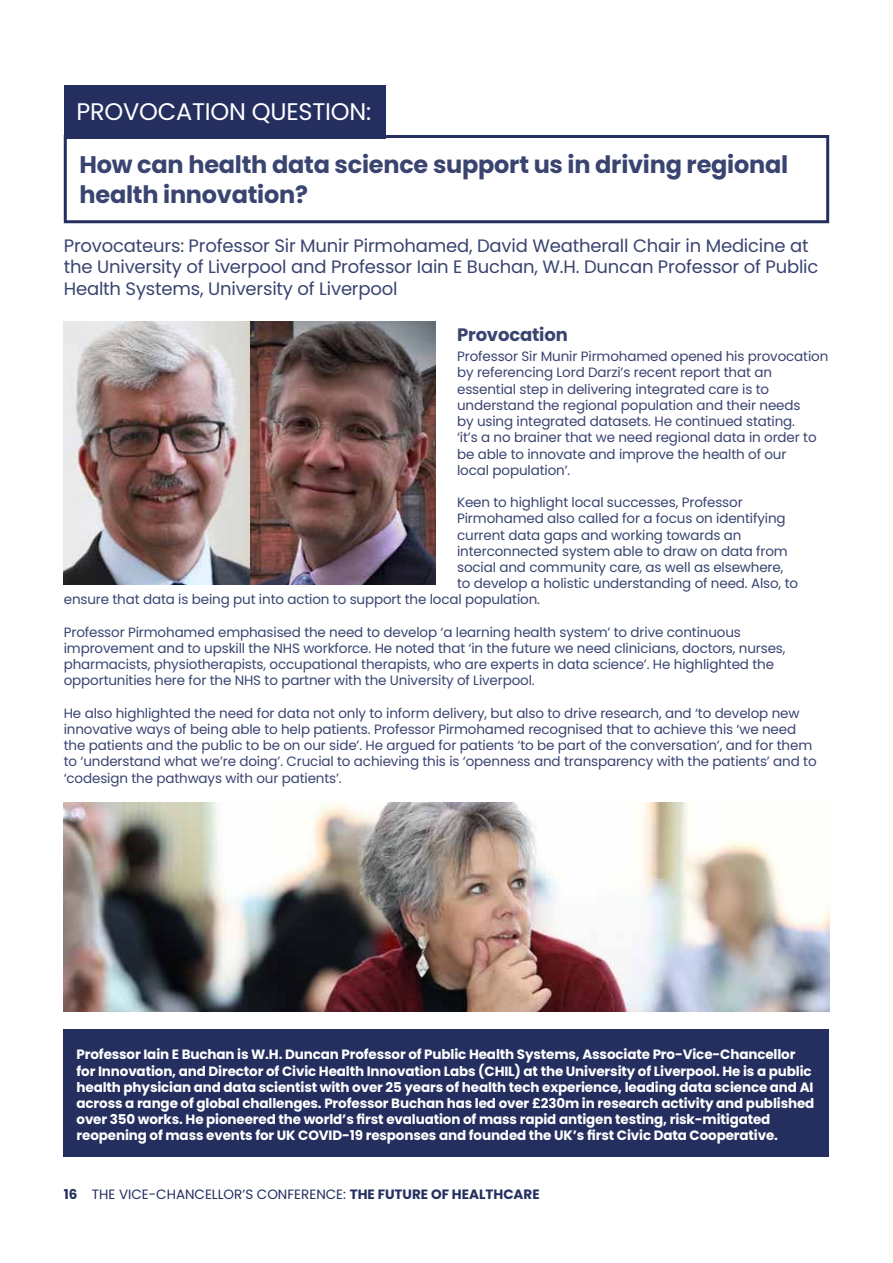
<style>
.page{position:relative;width:893px;height:1263px;background:#fff}
.page>*{position:absolute;margin:0;border:0;box-sizing:border-box;transform-origin:0 0}
.t1{font:700 24px/30px "Poppins";letter-spacing:-.01em;color:#3a4470}
.t2{font:24px "Poppins";letter-spacing:-.01em;color:#fff}
.t3{font:18px/21.6px "Poppins";letter-spacing:-.01em;color:#3a4470}
.t4{font:700 18px "Poppins";letter-spacing:-.01em;color:#3a4470}
.t5{font:13.5px/16.2px "Poppins";letter-spacing:-.01em;color:#3a4470}
.t6{font:700 13.5px/16.2px "Poppins";letter-spacing:-.01em;color:#fff}
.t7{font:13.5px "Poppins";color:#242f60}
.s1{font-weight:700}
</style>
<div class="page">
<div style="left:64px;top:1029px;width:765px;height:128px;background:#242f60"></div>
<div style="left:64px;top:135px;width:765px;height:88px;border:3px solid #242f60"></div>
<div style="left:64px;top:85px;width:321px;height:53px;background:#242f60"></div>
<img style="left:64px;top:322px;width:372px;height:262px">
<img style="left:64px;top:803px;width:765px;height:209px">
<p class="t2" style="left:77px;top:98px;width:296px">PROVOCATION QUESTION:</p>
<p class="t1" style="left:80px;top:149px;width:710px">How can health data science support us in driving regional health innovation?</p>
<p class="t3" style="left:64px;top:235px;width:756px">Provocateurs: Professor Sir Munir Pirmohamed, David Weatherall Chair in Medicine at the University of Liverpool and Professor Iain E Buchan, W.H. Duncan Professor of Public<br>Health Systems, University of Liverpool</p>
<p class="t4" style="left:457px;top:324px;width:112px">Provocation</p>
<p class="t5" style="left:457px;top:348px;width:373px">Professor Sir Munir Pirmohamed opened his provocation by referencing Lord Darzi’s recent report that an essential step in delivering integrated care is to understand the regional population and their needs<br>by using integrated datasets. He continued stating.<br>‘it’s a no brainer that we need regional data in order to be able to innovate and improve the health of our<br>local population’.</p>
<p class="t5" style="left:457px;top:494px;width:342px">Keen to highlight local successes, Professor Pirmohamed also called for a focus on identifying current data gaps and working towards an interconnected system able to draw on data from social and community care, as well as elsewhere, to develop a holistic understanding of need. Also, to</p>
<p class="t5" style="left:64px;top:591px;width:478px">ensure that data is being put into action to support the local population.</p>
<p class="t5" style="left:64px;top:624px;width:723px">Professor Pirmohamed emphasised the need to develop ‘a learning health system’ to drive continuous improvement and to upskill the NHS workforce. He noted that ‘in the future we need clinicians, doctors, nurses, pharmacists, physiotherapists, occupational therapists, who are experts in data science’. He highlighted the opportunities here for the NHS to partner with the University of Liverpool.</p>
<p class="t5" style="left:64px;top:705px;width:754px">He also highlighted the need for data not only to inform delivery, but also to drive research, and ‘to develop new innovative ways of being able to help patients. Professor Pirmohamed recognised that to achieve this ‘we need the patients and the public to be on our side’. He argued for patients ‘to be part of the conversation’, and for them to ‘understand what we’re doing’. Crucial to achieving this is ‘openness and transparency with the patients’ and to ‘codesign the pathways with our patients’.</p>
<p class="t6" style="left:77px;top:1047px;width:720px">Professor Iain E Buchan is W.H. Duncan Professor of Public Health Systems, Associate Pro-Vice-Chancellor</p>
<p class="t6" style="left:77px;top:1063px;width:738px">for Innovation, and Director of Civic Health Innovation Labs (CHIL) at the University of Liverpool. He is a public health physician and data scientist with over 25 years of health tech experience, leading data science and AI</p>
<p class="t6" style="left:77px;top:1095px;width:739px">across a range of global challenges. Professor Buchan has led over £230m in research activity and published over 350 works. He pioneered the world’s first evaluation of mass rapid antigen testing, risk-mitigated reopening of mass events for UK COVID-19 responses and founded the UK’s first Civic Data Cooperative.</p>
<p class="t7" style="left:64px;top:1186px;width:477px"><span class="s1">16</span> THE VICE-CHANCELLOR’S CONFERENCE: <span class="s1">THE FUTURE OF HEALTHCARE</span></p>
</div>
